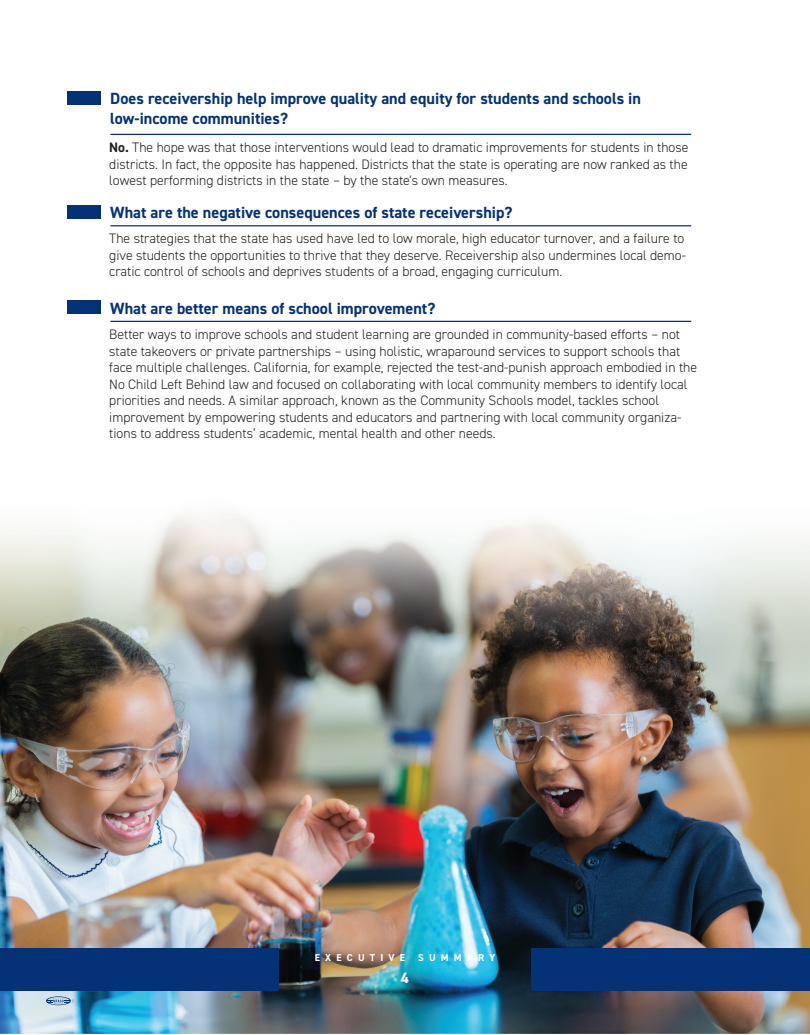
<style>
.page{position:relative;width:810px;height:1035px;background:#fff}
.page>*{position:absolute;margin:0;border:0;box-sizing:border-box;transform-origin:0 0}
.t1{font:700 16.25px/19.5px "DIN2014";color:#053276}
.t2{font:700 15px "DIN2014";color:#fff}
.t3{font:300 13.75px/16.5px "DIN2014";color:#231f20;text-align:justify}
.t4{font:700 10px "DIN2014";letter-spacing:.52em;color:#fff}
.s1{font-weight:700}
</style>
<div class="page">
<img style="left:1px;top:515px;width:808px;height:519px">
<div style="left:1px;top:949px;width:278px;height:42px;background:#053276"></div>
<div style="left:531px;top:949px;width:278px;height:42px;background:#053276"></div>
<div style="left:68px;top:205px;width:33px;height:13px;background:#053276"></div>
<hr style="left:110px;top:225px;width:581px;height:1px;background:#053276">
<div style="left:68px;top:301px;width:33px;height:13px;background:#053276"></div>
<hr style="left:110px;top:321px;width:581px;height:1px;background:#053276">
<div style="left:68px;top:91px;width:33px;height:14px;background:#053276"></div>
<hr style="left:110px;top:134px;width:581px;height:1px;background:#053276">
<svg style="left:46px;top:996px;width:28px;height:9px"></svg>
<p class="t1" style="left:110px;top:89px;width:532px">Does receivership help improve quality and equity for students and schools in low-income communities?</p>
<p class="t3" style="left:109px;top:139px;width:581px"><span class="s1">No.</span> The hope was that those interventions would lead to dramatic improvements for students in those districts. In fact, the opposite has happened. Districts that the state is operating are now ranked as the lowest performing districts in the state – by the state's own measures.</p>
<p class="t1" style="left:110px;top:202px;width:404px">What are the negative consequences of state receivership?</p>
<p class="t3" style="left:109px;top:230px;width:578px">The strategies that the state has used have led to low morale, high educator turnover, and a failure to give students the opportunities to thrive that they deserve. Receivership also undermines local demo&shy;cratic control of schools and deprives students of a broad, engaging curriculum.</p>
<p class="t1" style="left:110px;top:298px;width:326px">What are better means of school improvement?</p>
<p class="t3" style="left:109px;top:326px;width:589px;text-align:left">Better ways to improve schools and student learning are grounded in community-based efforts – not state takeovers or private partnerships – using holistic, wraparound services to support schools that face multiple challenges. California, for example, rejected the test-and-punish approach embodied in the No Child Left Behind law and focused on collaborating with local community members to identify local priorities and needs. A similar approach, known as the Community Schools model, tackles school improvement by empowering students and educators and partnering with local community organiza&shy;tions to address students’ academic, mental health and other needs.</p>
<p class="t4" style="left:315px;top:951px;width:92px">EXECUTIVE</p>
<p class="t4" style="left:418px;top:951px;width:79px">SUMMARY</p>
<p class="t2" style="left:401px;top:968px;width:10px">4</p>
</div>
